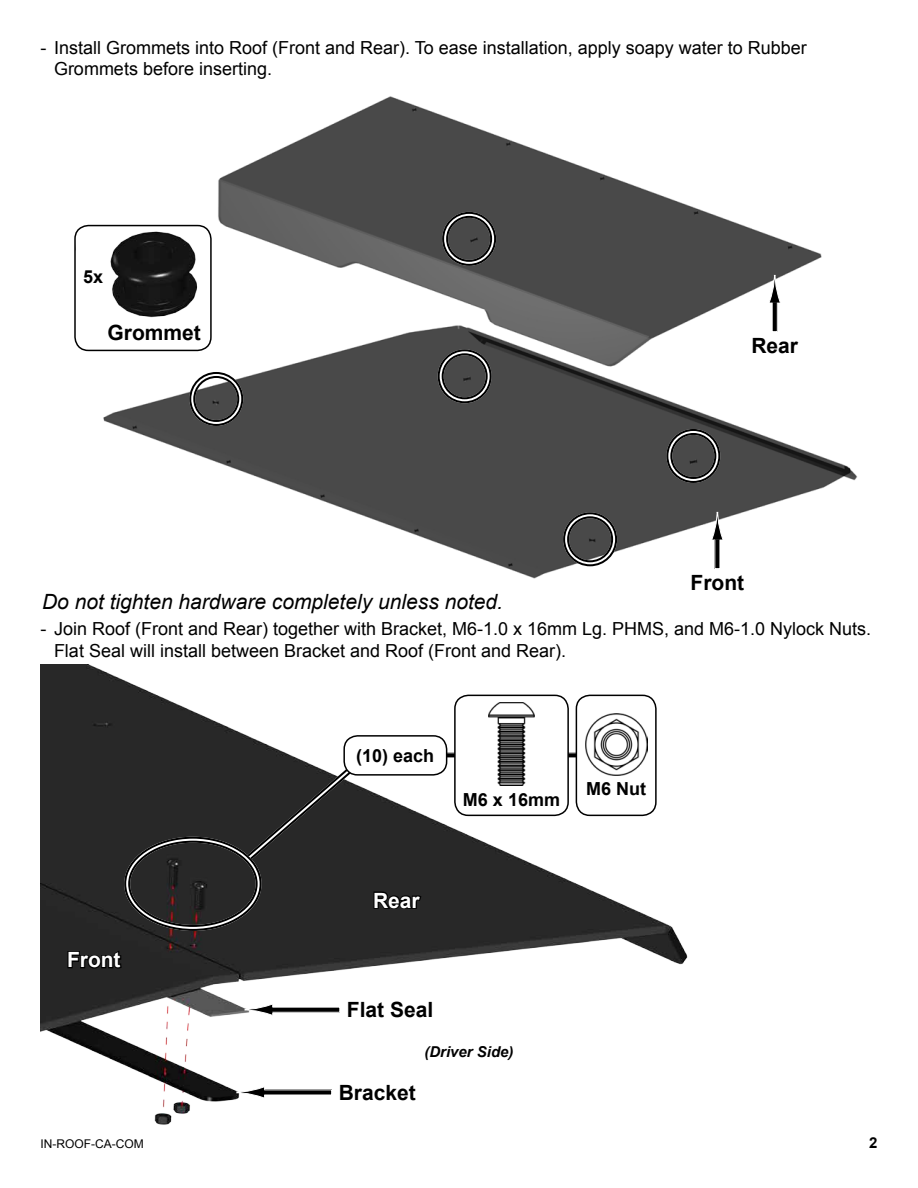
<style>
.page{position:relative;width:918px;height:1188px;background:#fff}
.page>*{position:absolute;margin:0;border:0;box-sizing:border-box;transform-origin:0 0}
.t1{font:italic 21px "Arial";color:#000}
.t2{font:700 21px "Arial";color:#000}
.t3{font:700 21px "Arial";color:#fff}
.t4{font:18px/21.6px "Arial";color:#000}
.t5{font:700 18px "Arial";color:#000}
.t6{font:italic 700 15px "Arial";color:#000}
.t7{font:700 15px "Arial";color:#000}
.t8{font:12px "Arial";color:#000}
</style>
<div class="page">
<img style="left:101px;top:96px;width:757px;height:483px">
<img style="left:76px;top:226px;width:135px;height:124px">
<div style="left:74px;top:225px;width:138px;height:126px;border:2px solid #000;border-radius:14px"></div>
<div style="left:189px;top:372px;width:54px;height:54px;border:6px solid #fff;border-radius:50%"></div>
<div style="left:189px;top:372px;width:54px;height:54px;border:2px solid #000;border-radius:50%"></div>
<div style="left:193px;top:376px;width:46px;height:46px;border:2px solid #000;border-radius:50%"></div>
<div style="left:438px;top:349px;width:54px;height:54px;border:6px solid #fff;border-radius:50%"></div>
<div style="left:438px;top:349px;width:54px;height:54px;border:2px solid #000;border-radius:50%"></div>
<div style="left:442px;top:353px;width:46px;height:46px;border:2px solid #000;border-radius:50%"></div>
<div style="left:666px;top:429px;width:54px;height:54px;border:6px solid #fff;border-radius:50%"></div>
<div style="left:666px;top:429px;width:54px;height:54px;border:2px solid #000;border-radius:50%"></div>
<div style="left:670px;top:433px;width:46px;height:46px;border:2px solid #000;border-radius:50%"></div>
<div style="left:563px;top:512px;width:54px;height:54px;border:6px solid #fff;border-radius:50%"></div>
<div style="left:563px;top:512px;width:54px;height:54px;border:2px solid #000;border-radius:50%"></div>
<div style="left:567px;top:516px;width:46px;height:46px;border:2px solid #000;border-radius:50%"></div>
<div style="left:442px;top:212px;width:54px;height:54px;border:6px solid #fff;border-radius:50%"></div>
<div style="left:442px;top:212px;width:54px;height:54px;border:2px solid #000;border-radius:50%"></div>
<div style="left:446px;top:216px;width:46px;height:46px;border:2px solid #000;border-radius:50%"></div>
<div style="left:715px;top:540px;width:5px;height:29px;background:#000"></div>
<svg style="left:711px;top:512px;width:13px;height:29px"></svg>
<div style="left:772px;top:303px;width:5px;height:29px;background:#000"></div>
<div style="left:772px;top:302px;width:6px;height:30px;border:1px solid #fff"></div>
<svg style="left:768px;top:275px;width:13px;height:29px"></svg>
<img style="left:40px;top:664px;width:648px;height:461px">
<div style="left:264px;top:1090px;width:68px;height:5px;background:#000"></div>
<svg style="left:236px;top:1086px;width:29px;height:13px"></svg>
<div style="left:431px;top:753px;width:200px;height:5px;background:#000"></div>
<div style="left:455px;top:695px;width:113px;height:120px;background:#fff;border-radius:14px"></div>
<div style="left:454px;top:695px;width:115px;height:121px;border:2px solid #000;border-radius:14px"></div>
<img style="left:488px;top:702px;width:47px;height:84px">
<div style="left:576px;top:695px;width:80px;height:120px;background:#fff;border-radius:14px"></div>
<div style="left:576px;top:695px;width:81px;height:121px;border:2px solid #000;border-radius:14px"></div>
<img style="left:585px;top:713px;width:62px;height:62px">
<div style="left:344px;top:736px;width:103px;height:39px;background:#fff;border-radius:14px"></div>
<svg style="left:239px;top:743px;width:196px;height:125px"></svg>
<div style="left:343px;top:735px;width:104px;height:41px;border:2px solid #000;border-radius:14px"></div>
<svg style="left:423px;top:1043px;width:93px;height:19px"></svg>
<div style="left:124px;top:837px;width:138px;height:94px;border:6px solid #fff;border-radius:50%"></div>
<div style="left:124px;top:837px;width:138px;height:94px;border:2px solid #000;border-radius:50%"></div>
<div style="left:128px;top:841px;width:130px;height:86px;border:2px solid #000;border-radius:50%"></div>
<div style="left:272px;top:1007px;width:68px;height:5px;background:#000"></div>
<div style="left:272px;top:1007px;width:68px;height:6px;border:1px solid #fff"></div>
<svg style="left:244px;top:1003px;width:30px;height:13px"></svg>
<svg style="left:66px;top:937px;width:57px;height:33px;background:#1a1a1a"></svg>
<svg style="left:372px;top:888px;width:51px;height:23px"></svg>
<p class="t4" style="left:54px;top:37px;width:754px;text-indent:-14px">- Install Grommets into Roof (Front and Rear). To ease installation, apply soapy water to Rubber<br>Grommets before inserting.</p>
<p class="t5" style="left:83px;top:265px;width:22px">5x</p>
<p class="t2" style="left:108px;top:319px;width:95px">Grommet</p>
<p class="t1" style="left:42px;top:588px;width:463px">Do not tighten hardware completely unless noted.</p>
<p class="t2" style="left:751px;top:332px;width:48px">Rear</p>
<p class="t2" style="left:691px;top:569px;width:55px">Front</p>
<p class="t4" style="left:54px;top:618px;width:819px;text-indent:-14px">- Join Roof (Front and Rear) together with Bracket, M6-1.0 x 16mm Lg. PHMS, and M6-1.0 Nylock Nuts.<br>Flat Seal will install between Bracket and Roof (Front and Rear).</p>
<p class="t3" style="left:67px;top:946px;width:55px">Front</p>
<p class="t5" style="left:356px;top:744px;width:80px">(10) each</p>
<p class="t5" style="left:463px;top:787px;width:99px">M6 x 16mm</p>
<p class="t5" style="left:586px;top:777px;width:61px">M6 Nut</p>
<p class="t3" style="left:373px;top:886px;width:48px">Rear</p>
<p class="t2" style="left:347px;top:996px;width:88px">Flat Seal</p>
<p class="t6" style="left:424px;top:1041px;width:91px">(Driver Side)</p>
<p class="t2" style="left:339px;top:1079px;width:79px">Bracket</p>
<p class="t8" style="left:40px;top:1135px;width:105px">IN-ROOF-CA-COM</p>
<p class="t7" style="left:869px;top:1132px;width:10px">2</p>
</div>
